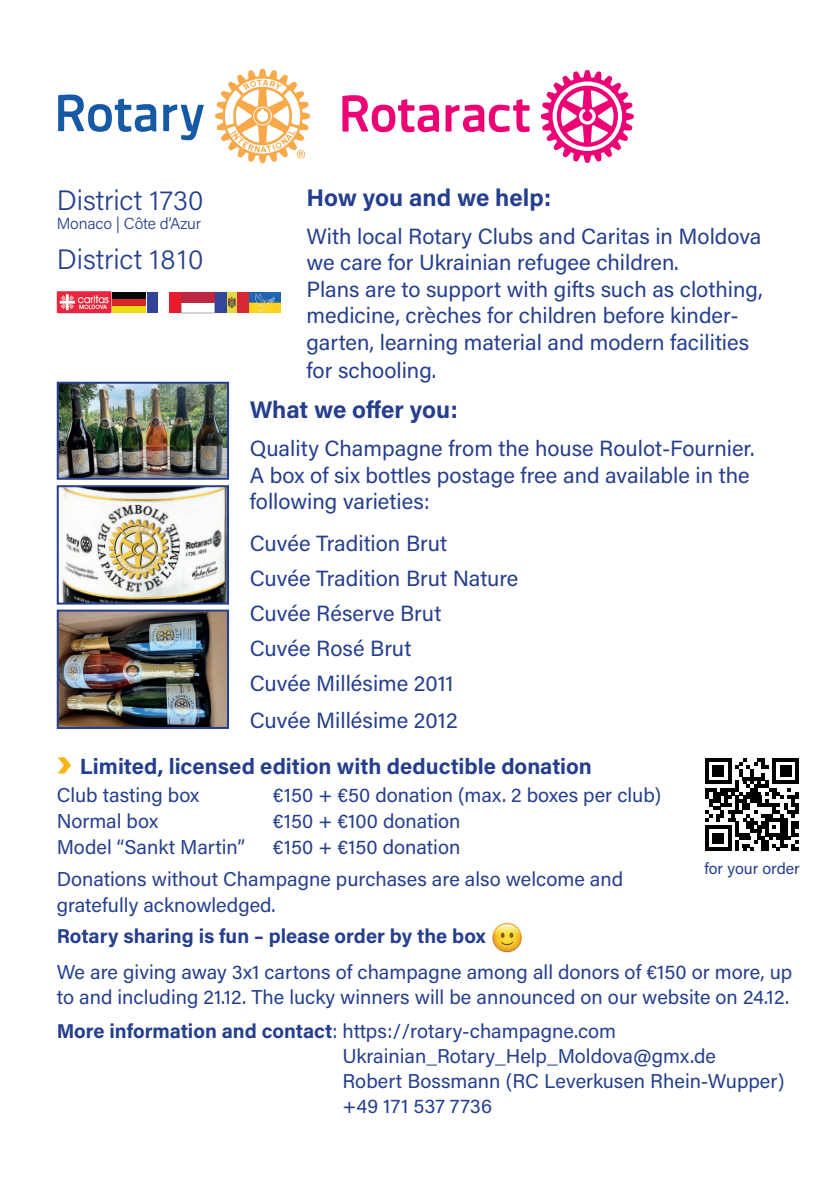
<style>
.page{position:relative;width:840px;height:1191px;background:#fff}
.page>*{position:absolute;margin:0;border:0;box-sizing:border-box;transform-origin:0 0}
.t1{font:300 28px "Acumin Pro";color:#253f8e}
.t2{font:700 24px "Acumin Pro";color:#253f8e}
.t3{font:22px/26.4px "Acumin Pro";color:#253f8e}
.t4{font:700 22px "Acumin Pro";color:#253f8e}
.t5{font:20px/25px "Acumin Pro";color:#253f8e}
.t6{font:700 20px "Acumin Pro";color:#253f8e}
.t7{font:300 16px "Acumin Pro";letter-spacing:-.01em;color:#253f8e}
.t8{font:16px "Acumin Pro";color:#253f8e}
.s1{font-weight:900;font-size:40px;color:#fbb316}
.s2{font-weight:700}
</style>
<div class="page">
<img style="left:492px;top:922px;width:30px;height:31px">
<svg style="left:705px;top:758px;width:93px;height:93px"></svg>
<img style="left:62px;top:488px;width:164px;height:113px">
<div style="left:57px;top:485px;width:172px;height:119px;border:2px solid #253f8e"></div>
<img style="left:60px;top:385px;width:166px;height:92px">
<div style="left:57px;top:382px;width:172px;height:98px;border:2px solid #253f8e"></div>
<img style="left:60px;top:612px;width:166px;height:114px">
<div style="left:57px;top:609px;width:172px;height:120px;border:2px solid #253f8e"></div>
<img style="left:58px;top:68px;width:252px;height:96px">
<div style="left:181px;top:292px;width:33px;height:21px;background:#fff;border:1px solid #a8a9ad"></div>
<img style="left:249px;top:292px;width:31px;height:21px">
<img style="left:56px;top:292px;width:56px;height:22px">
<div style="left:147px;top:292px;width:11px;height:21px;background:#334199"></div>
<div style="left:169px;top:292px;width:11px;height:21px;background:#eb1b2e"></div>
<div style="left:113px;top:292px;width:33px;height:7px;background:#050605"></div>
<div style="left:113px;top:299px;width:33px;height:7px;background:#dc2526"></div>
<div style="left:113px;top:306px;width:33px;height:7px;background:#f1dc0d"></div>
<div style="left:181px;top:292px;width:33px;height:10px;background:#be2740"></div>
<svg style="left:226px;top:292px;width:11px;height:21px"></svg>
<div style="left:215px;top:292px;width:11px;height:21px;background:#33459d"></div>
<div style="left:237px;top:292px;width:11px;height:21px;background:#d52935"></div>
<svg style="left:227px;top:297px;width:9px;height:11px"></svg>
<svg style="left:540px;top:70px;width:93px;height:93px"></svg>
<svg style="left:342px;top:95px;width:96px;height:37px"></svg>
<svg style="left:445px;top:99px;width:84px;height:33px"></svg>
<p class="t1" style="left:57px;top:181px;width:148px">District 1730</p>
<p class="t7" style="left:57px;top:213px;width:146px">Monaco | Côte d‘Azur</p>
<p class="t1" style="left:57px;top:240px;width:148px">District 1810</p>
<p class="t2" style="left:306px;top:181px;width:246px">How you and we help:</p>
<p class="t3" style="left:306px;top:222px;width:456px">With local Rotary Clubs and Caritas in Moldova we care for Ukrainian refugee children.</p>
<p class="t3" style="left:306px;top:275px;width:457px">Plans are to support with gifts such as clothing, medicine, crèches for children before kinder&shy;garten, learning material and modern facilities</p>
<p class="t3" style="left:306px;top:356px;width:131px">for schooling.</p>
<p class="t2" style="left:249px;top:393px;width:209px">What we offer you:</p>
<p class="t3" style="left:249px;top:434px;width:506px">Quality Champagne from the house Roulot-Fournier.<br>A box of six bottles postage free and available in the following varieties:</p>
<p class="t3" style="left:249px;top:529px;width:199px">Cuvée Tradition Brut</p>
<p class="t3" style="left:249px;top:564px;width:270px">Cuvée Tradition Brut Nature</p>
<p class="t3" style="left:249px;top:599px;width:193px">Cuvée Réserve Brut</p>
<p class="t3" style="left:249px;top:634px;width:163px">Cuvée Rosé Brut</p>
<p class="t3" style="left:249px;top:669px;width:205px">Cuvée Millésime 2011</p>
<p class="t3" style="left:249px;top:706px;width:209px">Cuvée Millésime 2012</p>
<p class="t4" style="left:57px;top:751px;width:536px"><span class="s1">›</span> Limited, licensed edition with deductible donation</p>
<p class="t5" style="left:57px;top:781px;width:144px">Club tasting box</p>
<p class="t5" style="left:273px;top:781px;width:389px">€150 + €50 donation (max. 2 boxes per club)</p>
<p class="t5" style="left:57px;top:807px;width:103px">Normal box</p>
<p class="t5" style="left:273px;top:807px;width:189px">€150 + €100 donation</p>
<p class="t5" style="left:57px;top:833px;width:190px">Model “Sankt Martin”</p>
<p class="t5" style="left:273px;top:833px;width:189px">€150 + €150 donation</p>
<p class="t5" style="left:57px;top:865px;width:567px;line-height:26px">Donations without Champagne purchases are also welcome and gratefully acknowledged.</p>
<p class="t6" style="left:57px;top:922px;width:430px">Rotary sharing is fun – please order by the box</p>
<p class="t8" style="left:704px;top:857px;width:97px">for your order</p>
<p class="t5" style="left:57px;top:958px;width:736px">We are giving away 3x1 cartons of champagne among all donors of €150 or more, up to and including 21.12. The lucky winners will be announced on our website on 24.12.</p>
<p class="t5" style="left:342px;top:1017px;width:443px;text-indent:-285px"><span class="s2">More information and contact</span>: https://rotary-champagne.com Ukrainian_Rotary_Help_Moldova@gmx.de<br>Robert Bossmann (RC Leverkusen Rhein-Wupper) +49 171 537 7736</p>
</div>
